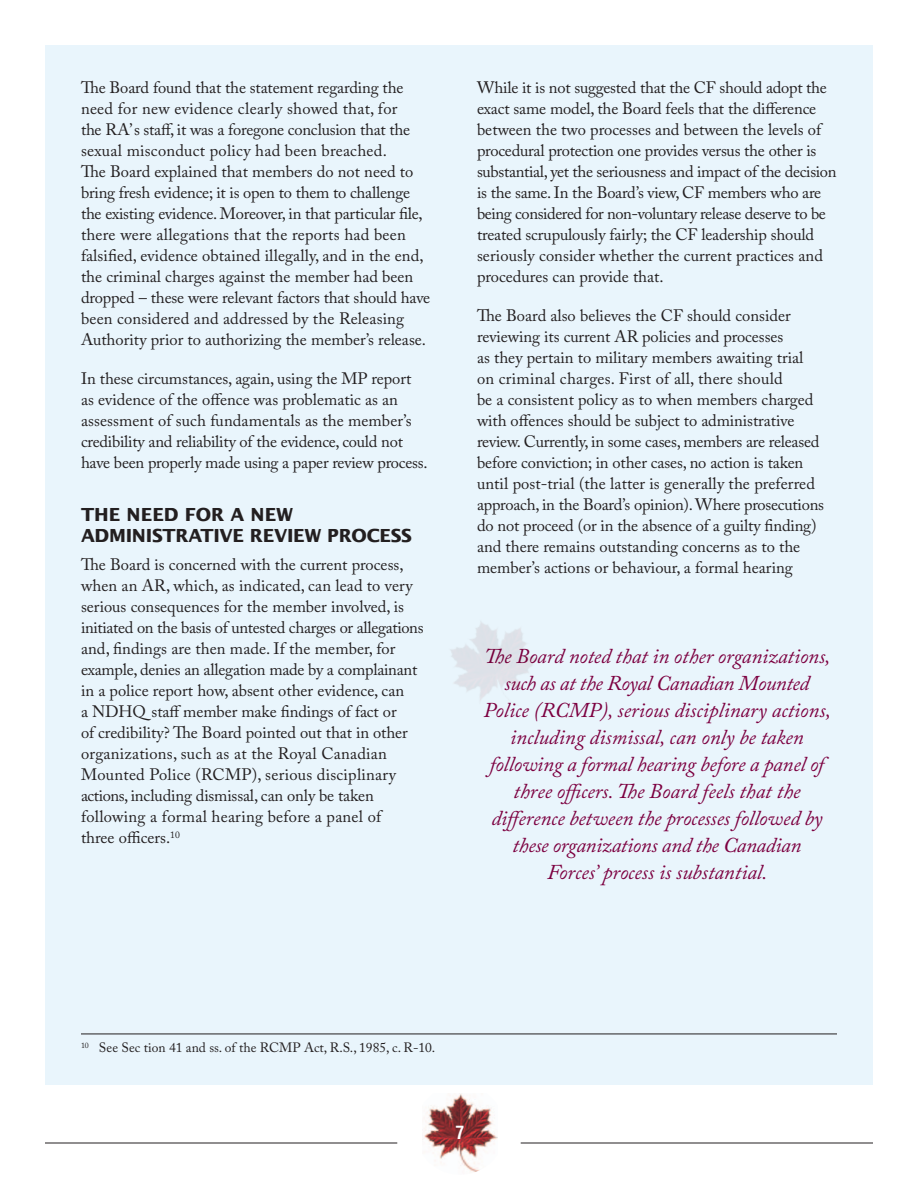
<style>
.page{position:relative;width:918px;height:1188px;background:#fff}
.page>*{position:absolute;margin:0;border:0;box-sizing:border-box;transform-origin:0 0}
.t1{font:italic 21px/27px "Adobe Caslon Pro";letter-spacing:-.005em;color:#7c0040;text-align:center}
.t2{font:700 18px/21px "Lucida Sans Std";letter-spacing:-.015em;color:#231f20}
.t3{font:700 condensed 18px "Helvetica LT Std";color:#fff}
.t4{font:16.5px/21px "Adobe Caslon Pro";letter-spacing:-.005em;color:#231f20}
.t5{font:13.5px "Adobe Caslon Pro";color:#231f20}
</style>
<div class="page">
<img style="left:424px;top:1094px;width:73px;height:78px">
<hr style="left:45px;top:1143px;width:352px;height:1px;background:#231f20">
<hr style="left:521px;top:1143px;width:352px;height:1px;background:#231f20">
<div style="left:45px;top:45px;width:828px;height:1039px;background:#e9f5fc"></div>
<hr style="left:81px;top:1034px;width:756px;height:1px;background:#231f20">
<p class="t4" style="left:81px;top:77px;width:351px">The Board found that the statement regarding the need for new evidence clearly showed that, for<br>the RA’s staff, it was a foregone conclusion that the sexual misconduct policy had been breached.<br>The Board explained that members do not need to bring fresh evidence; it is open to them to challenge the existing evidence. Moreover, in that particular file, there were allegations that the reports had been falsified, evidence obtained illegally, and in the end, the criminal charges against the member had been dropped – these were relevant factors that should have been considered and addressed by the Releasing Authority prior to authorizing the member’s release.</p>
<p class="t4" style="left:81px;top:368px;width:348px">In these circumstances, again, using the MP report as evidence of the offence was problematic as an assessment of such fundamentals as the member’s credibility and reliability of the evidence, could not have been properly made using a paper review process.</p>
<p class="t2" style="left:81px;top:504px;width:333px">THE N EED FOR A N EW<br>ADMINISTRATIVE REVIEW PROCESS</p>
<p class="t4" style="left:81px;top:554px;width:344px">The Board is concerned with the current process, when an AR, which, as indicated, can lead to very serious consequences for the member involved, is initiated on the basis of untested charges or allegations and, findings are then made. If the member, for example, denies an allegation made by a complainant in a police report how, absent other evidence, can<br>a NDHQ staff member make findings of fact or<br>of credibility? The Board pointed out that in other organizations, such as at the Royal Canadian Mounted Police (RCMP), serious disciplinary actions, including dismissal, can only be taken following a formal hearing before a panel of<br>three officers.<sup>10</sup></p>
<p class="t4" style="left:477px;top:77px;width:361px">While it is not suggested that the CF should adopt the exact same model, the Board feels that the difference between the two processes and between the levels of procedural protection one provides versus the other is substantial, yet the seriousness and impact of the decision is the same. In the Board’s view, CF members who are being considered for non-voluntary release deserve to be treated scrupulously fairly; the CF leadership should seriously consider whether the current practices and procedures can provide that.</p>
<p class="t4" style="left:477px;top:305px;width:349px">The Board also believes the CF should consider reviewing its current AR policies and processes<br>as they pertain to military members awaiting trial on criminal charges. First of all, there should<br>be a consistent policy as to when members charged with offences should be subject to administrative review. Currently, in some cases, members are released before conviction; in other cases, no action is taken until post-trial (the latter is generally the preferred approach, in the Board’s opinion). Where prosecutions do not proceed (or in the absence of a guilty finding) and there remains outstanding concerns as to the member’s actions or behaviour, a formal hearing</p>
<p class="t1" style="left:484px;top:642px;width:349px">The Board noted that in other organizations, such as at the Royal Canadian Mounted Police (RCMP), serious disciplinary actions, including dismissal, can only be taken following a formal hearing before a panel of three officers. The Board feels that the difference between the processes followed by these organizations and the Canadian<br>Forces’ process is substantial.</p>
<p class="t5" style="left:81px;top:1040px;width:356px"><sup>10</sup> See Sec tion 41 and ss. of the RCMP Act, R.S., 1985, c. R-10.</p>
<p class="t3" style="left:455px;top:1121px;width:10px">7</p>
</div>
